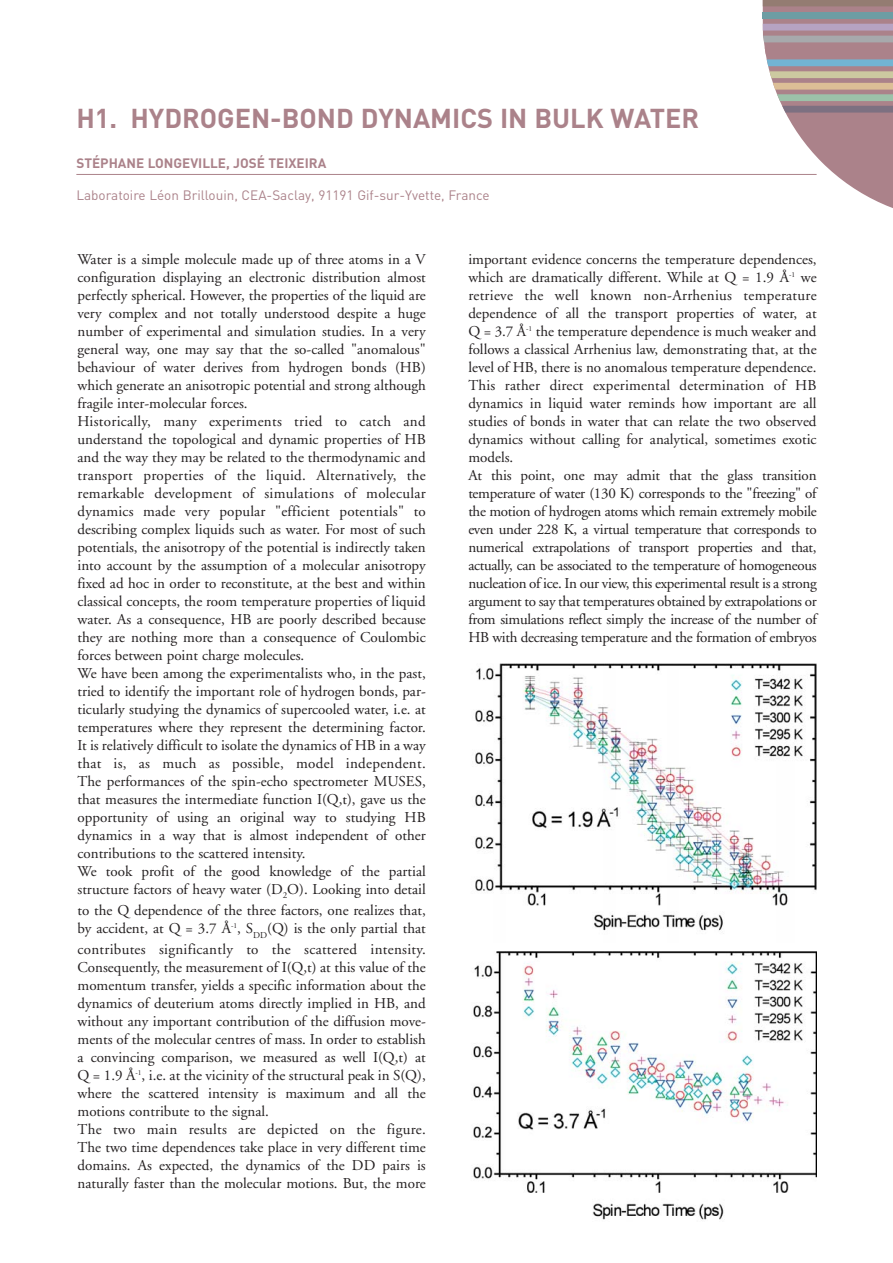
<style>
.page{position:relative;width:893px;height:1263px;background:#fff}
.page>*{position:absolute;margin:0;border:0;box-sizing:border-box;transform-origin:0 0}
.t1{font:700 27px "DIN";color:#ab828a}
.t2{font:15px/18px "Adobe Garamond";color:#231f20}
.t3{font:13.5px "DIN";color:#ab828a}
.t4{font:700 13.5px "DIN";color:#ab828a}
</style>
<div class="page">
<svg style="left:762px;top:0;width:130px;height:208px"></svg>
<hr style="left:76px;top:174px;width:740px;height:1px;background:#ab828a">
<img style="left:475px;top:664px;width:341px;height:267px">
<img style="left:473px;top:951px;width:343px;height:269px">
<h1 class="t1" style="left:76px;top:109px;width:624px">H1. HYDROGEN-BOND DYNAMICS IN BULK WATER</h1>
<p class="t4" style="left:76px;top:158px;width:251px">STÉPHANE LONGEVILLE, JOSÉ TEIXEIRA</p>
<p class="t3" style="left:76px;top:191px;width:415px">Laboratoire Léon Brillouin, CEA-Saclay, 91191 Gif-sur-Yvette, France</p>
<p class="t2" style="left:77px;top:251px;width:350px">Water is a simple molecule made up of three atoms in a V configuration displaying an electronic distribution almost perfectly spherical. However, the properties of the liquid are very complex and not totally understood despite a huge number of experimental and simulation studies. In a very general way, one may say that the so-called "anomalous" behaviour of water derives from hydrogen bonds (HB) which generate an anisotropic potential and strong although fragile inter-molecular forces.<br>Historically, many experiments tried to catch and understand the topological and dynamic properties of HB and the way they may be related to the thermodynamic and transport properties of the liquid. Alternatively, the remarkable development of simulations of molecular dynamics made very popular "efficient potentials" to describing complex liquids such as water. For most of such potentials, the anisotropy of the potential is indirectly taken into account by the assumption of a molecular anisotropy fixed ad hoc in order to reconstitute, at the best and within classical concepts, the room temperature properties of liquid water. As a consequence, HB are poorly described because they are nothing more than a consequence of Coulombic forces between point charge molecules.<br>We have been among the experimentalists who, in the past, tried to identify the important role of hydrogen bonds, par&shy;ticularly studying the dynamics of supercooled water, i.e. at temperatures where they represent the determining factor.<br>It is relatively difficult to isolate the dynamics of HB in a way that is, as much as possible, model independent.<br>The performances of the spin-echo spectrometer MUSES, that measures the intermediate function I(Q,t), gave us the opportunity of using an original way to studying HB dynamics in a way that is almost independent of other contributions to the scattered intensity.<br>We took profit of the good knowledge of the partial structure factors of heavy water (D<sub>2</sub>O). Looking into detail</p>
<p class="t2" style="left:77px;top:902px;width:350px">to the Q dependence of the three factors, one realizes that, by accident, at Q = 3.7 Å<sup>-1</sup>, S<sub>DD</sub>(Q) is the only partial that</p>
<p class="t2" style="left:77px;top:942px;width:350px">contributes significantly to the scattered intensity.<br>Consequently, the measurement of I(Q,t) at this value of the momentum transfer, yields a specific information about the dynamics of deuterium atoms directly implied in HB, and without any important contribution of the diffusion move&shy;ments of the molecular centres of mass. In order to establish a convincing comparison, we measured as well I(Q,t) at Q = 1.9 Å<sup>-1</sup>, i.e. at the vicinity of the structural peak in S(Q), where the scattered intensity is maximum and all the motions contribute to the signal.<br>The two main results are depicted on the figure.<br>The two time dependences take place in very different time domains. As expected, the dynamics of the DD pairs is naturally faster than the molecular motions. But, the more</p>
<p class="t2" style="left:468px;top:251px;width:350px">important evidence concerns the temperature dependences, which are dramatically different. While at Q = 1.9 Å<sup>-1</sup> we retrieve the well known non-Arrhenius temperature dependence of all the transport properties of water, at Q = 3.7 Å<sup>-1</sup> the temperature dependence is much weaker and follows a classical Arrhenius law, demonstrating that, at the level of HB, there is no anomalous temperature dependence.<br>This rather direct experimental determination of HB dynamics in liquid water reminds how important are all studies of bonds in water that can relate the two observed dynamics without calling for analytical, sometimes exotic models.<br>At this point, one may admit that the glass transition temperature of water (130 K) corresponds to the "freezing" of the motion of hydrogen atoms which remain extremely mobile even under 228 K, a virtual temperature that corresponds to numerical extrapolations of transport properties and that, actually, can be associated to the temperature of homogeneous nucleation of ice. In our view, this experimental result is a strong argument to say that temperatures obtained by extrapolations or from simulations reflect simply the increase of the number of HB with decreasing temperature and the formation of embryos</p>
</div>
